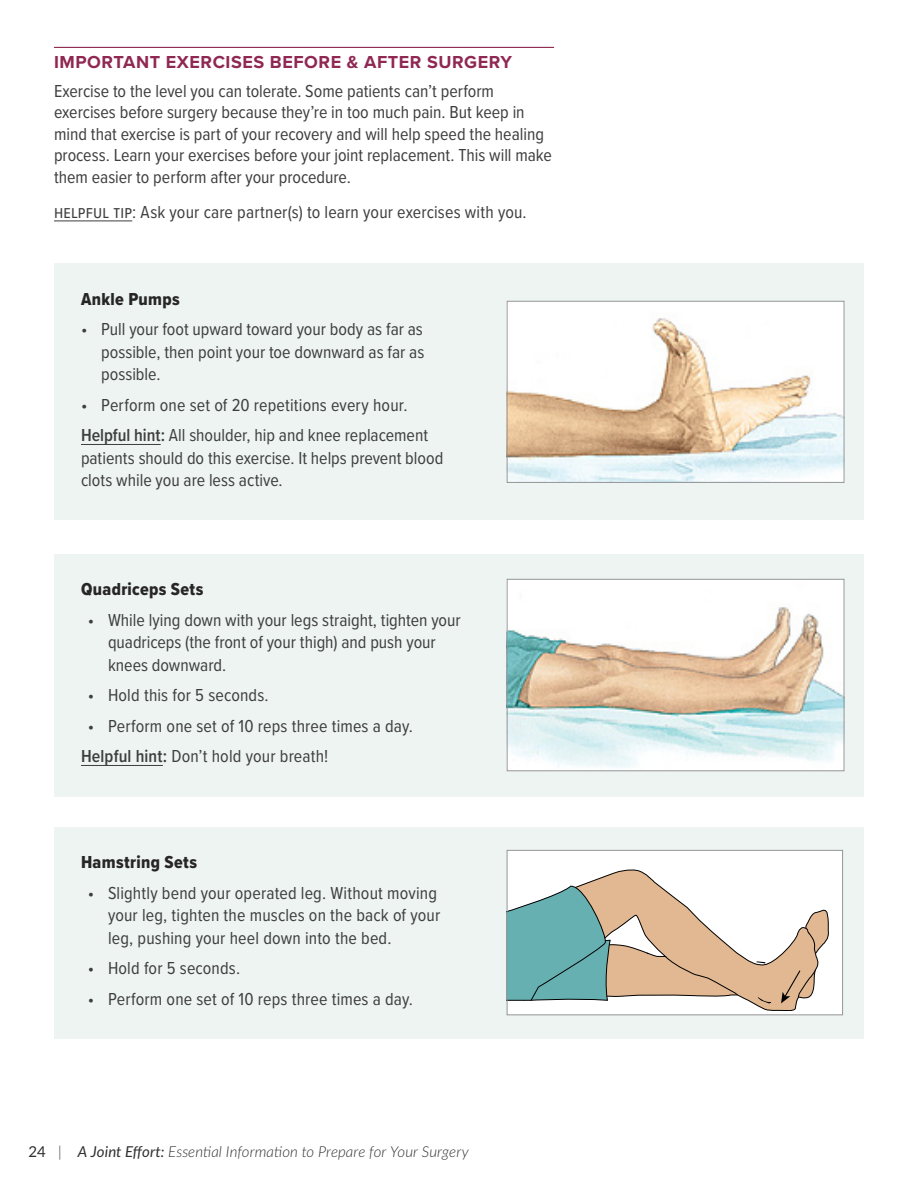
<style>
.page{position:relative;width:918px;height:1188px;background:#fff}
.page>*{position:absolute;margin:0;border:0;box-sizing:border-box;transform-origin:0 0}
.Body{font:18px/22.5px "Proxima Nova Cond";color:#3e3e3f}
.bullets{font:18px/22.5px "Proxima Nova Cond";color:#3e3e3f}
.Body-2{font:18px "Proxima Nova Cond Extrabld";letter-spacing:.02em;color:#282526}
.B_head{font:700 18px "Proxima Nova";letter-spacing:.03em;color:#8f2852}
.t1{font:italic 300 15px "Lato";letter-spacing:.005em;color:#312f30}
.s1{font-weight:600}
.s2{font-weight:400;font-style:normal}
.s3{font-style:normal}
.s4{font-weight:400}
</style>
<div class="page">
<div style="left:54px;top:263px;width:810px;height:257px;background:#edf4f1"></div>
<hr style="left:81px;top:444px;width:80px;height:1px;background:#3e3e3f">
<hr style="left:54px;top:47px;width:500px;height:1px;background:#8f2852">
<hr style="left:54px;top:220px;width:78px;height:1px;background:#3e3e3f">
<img style="left:509px;top:303px;width:333px;height:178px">
<div style="left:507px;top:301px;width:337px;height:182px;border:1px solid #939598"></div>
<div style="left:54px;top:554px;width:810px;height:242px;background:#edf4f1"></div>
<hr style="left:81px;top:765px;width:82px;height:1px;background:#3e3e3f">
<img style="left:509px;top:581px;width:333px;height:188px">
<div style="left:507px;top:579px;width:337px;height:192px;border:1px solid #939598"></div>
<div style="left:54px;top:827px;width:810px;height:211px;background:#edf4f1"></div>
<div style="left:507px;top:850px;width:336px;height:165px;background:#fff"></div>
<svg style="left:820px;top:909px;width:9px;height:40px"></svg>
<svg style="left:580px;top:870px;width:240px;height:141px"></svg>
<div style="left:665px;top:956px;width:73px;height:39px;background:#e1b891"></div>
<svg style="left:781px;top:968px;width:34px;height:35px"></svg>
<svg style="left:758px;top:997px;width:13px;height:6px"></svg>
<svg style="left:757px;top:961px;width:8px;height:2px"></svg>
<svg style="left:509px;top:885px;width:101px;height:116px;background:#7ab1ae"></svg>
<div style="left:507px;top:850px;width:336px;height:165px;border:1px solid #939598"></div>
<p class="B_head" style="left:54px;top:49px;width:460px">IMPORTANT EXERCISES BEFORE &amp; AFTER SURGERY</p>
<p class="Body" style="left:54px;top:79px;width:499px;line-height:21.6px">Exercise to the level you can tolerate. Some patients can’t perform exercises before surgery because they’re in too much pain. But keep in mind that exercise is part of your recovery and will help speed the healing process. Learn your exercises before your joint replacement. This will make them easier to perform after your procedure.</p>
<p class="Body" style="left:54px;top:200px;width:474px">helpful tip: Ask your care partner(s) to learn your exercises with you.</p>
<p class="Body-2" style="left:81px;top:285px;width:100px">Ankle Pumps</p>
<p class="Body" style="left:101px;top:317px;width:325px;text-align:justify;text-indent:-20px">• Pull your foot upward toward your body as far as possible, then point your toe downward as far as possible.</p>
<p class="Body" style="left:81px;top:393px;width:328px">• Perform one set of 20 repetitions every hour.</p>
<p class="bullets" style="left:81px;top:423px;width:364px"><span class="s1">Helpful hint:</span> All shoulder, hip and knee replacement patients should do this exercise. It helps prevent blood clots while you are less active.</p>
<p class="Body-2" style="left:81px;top:576px;width:124px">Quadriceps Sets</p>
<p class="Body" style="left:108px;top:608px;width:354px;text-indent:-20px">• While lying down with your legs straight, tighten your quadriceps (the front of your thigh) and push your knees downward.</p>
<p class="Body" style="left:88px;top:683px;width:182px">• Hold this for 5 seconds.</p>
<p class="Body" style="left:88px;top:714px;width:327px">• Perform one set of 10 reps three times a day.</p>
<p class="bullets" style="left:81px;top:744px;width:249px"><span class="s1">Helpful hint:</span> Don’t hold your breath!</p>
<p class="Body-2" style="left:81px;top:849px;width:118px">Hamstring Sets</p>
<p class="Body" style="left:108px;top:881px;width:334px;text-indent:-20px">• Slightly bend your operated leg. Without moving your leg, tighten the muscles on the back of your leg, pushing your heel down into the bed.</p>
<p class="Body" style="left:88px;top:956px;width:154px">• Hold for 5 seconds.</p>
<p class="Body" style="left:88px;top:987px;width:327px">• Perform one set of 10 reps three times a day.</p>
<p class="t1" style="left:28px;top:1141px;width:442px"><span class="s2">24</span> <span class="s3">|</span> <span class="s4">A Joint Effort:</span> Essential Information to Prepare for Your Surgery</p>
</div>
